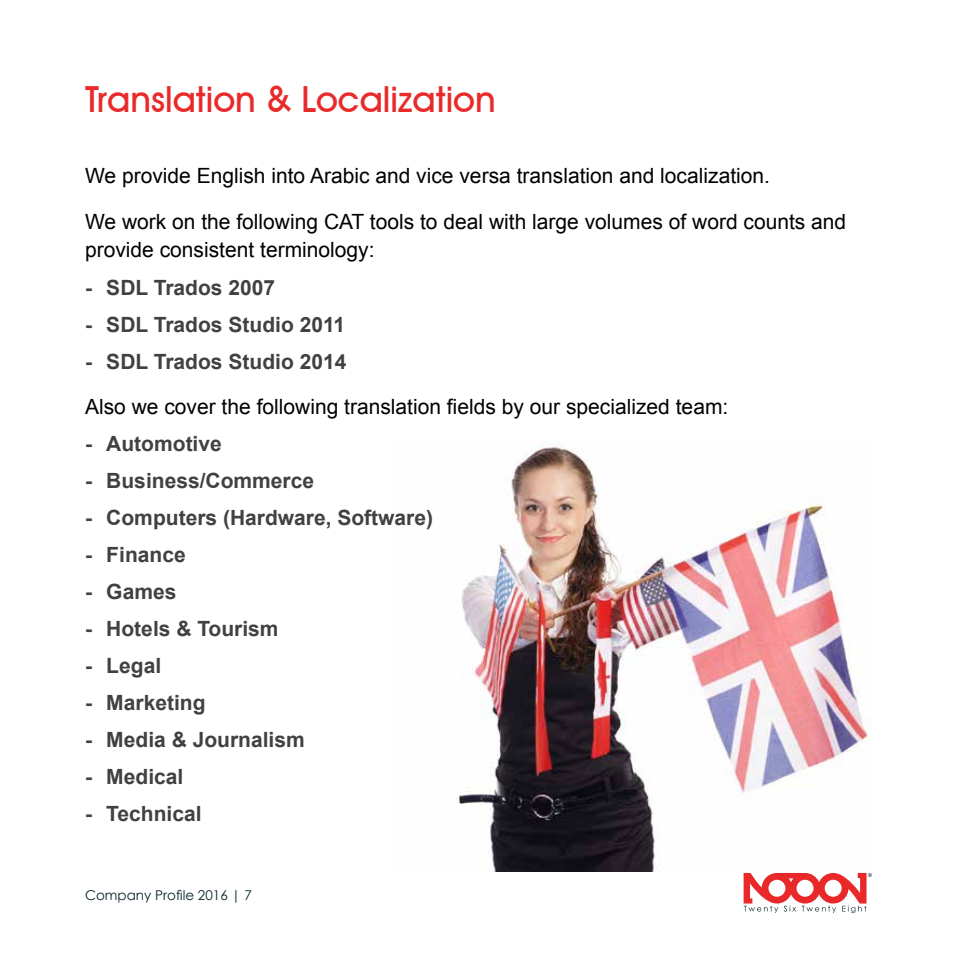
<style>
.page{position:relative;width:957px;height:957px;background:#fff}
.page>*{position:absolute;margin:0;border:0;box-sizing:border-box;transform-origin:0 0}
.t1{font:500 36px "Avant Garde IT Cby BT";color:#e92a2a}
.t2{font:21px/45.5px "Arial";color:#000}
.t3{font:700 21px "Arial";color:#414141}
.t4{font:13.5px "Century Gothic";color:#032628}
</style>
<div class="page">
<svg style="left:743px;top:873px;width:129px;height:40px"></svg>
<img style="left:458px;top:445px;width:412px;height:427px">
<h1 class="t1" style="left:85px;top:78px;width:412px">Translation &amp; Localization</h1>
<p class="t2" style="left:85px;top:154px;width:763px">We provide English into Arabic and vice versa translation and localization.<br>We work on the following CAT tools to deal with large volumes of word counts and</p>
<p class="t2" style="left:85px;top:228px;width:291px">provide consistent terminology:</p>
<p class="t3" style="left:85px;top:273px;width:192px">- SDL Trados 2007</p>
<p class="t3" style="left:85px;top:310px;width:262px">- SDL Trados Studio 2011</p>
<p class="t3" style="left:85px;top:347px;width:263px">- SDL Trados Studio 2014</p>
<p class="t2" style="left:85px;top:384px;width:645px">Also we cover the following translation fields by our specialized team:</p>
<p class="t3" style="left:85px;top:430px;width:138px">- Automotive</p>
<p class="t3" style="left:85px;top:467px;width:230px">- Business/Commerce</p>
<p class="t3" style="left:85px;top:504px;width:349px">- Computers (Hardware, Software)</p>
<p class="t3" style="left:85px;top:541px;width:102px">- Finance</p>
<p class="t3" style="left:85px;top:578px;width:93px">- Games</p>
<p class="t3" style="left:85px;top:615px;width:195px">- Hotels &amp; Tourism</p>
<p class="t3" style="left:85px;top:652px;width:78px">- Legal</p>
<p class="t3" style="left:85px;top:689px;width:122px">- Marketing</p>
<p class="t3" style="left:85px;top:726px;width:221px">- Media &amp; Journalism</p>
<p class="t3" style="left:85px;top:763px;width:100px">- Medical</p>
<p class="t3" style="left:85px;top:800px;width:118px">- Technical</p>
<p class="t4" style="left:85px;top:885px;width:168px">Company Profile 2016 | 7</p>
</div>
